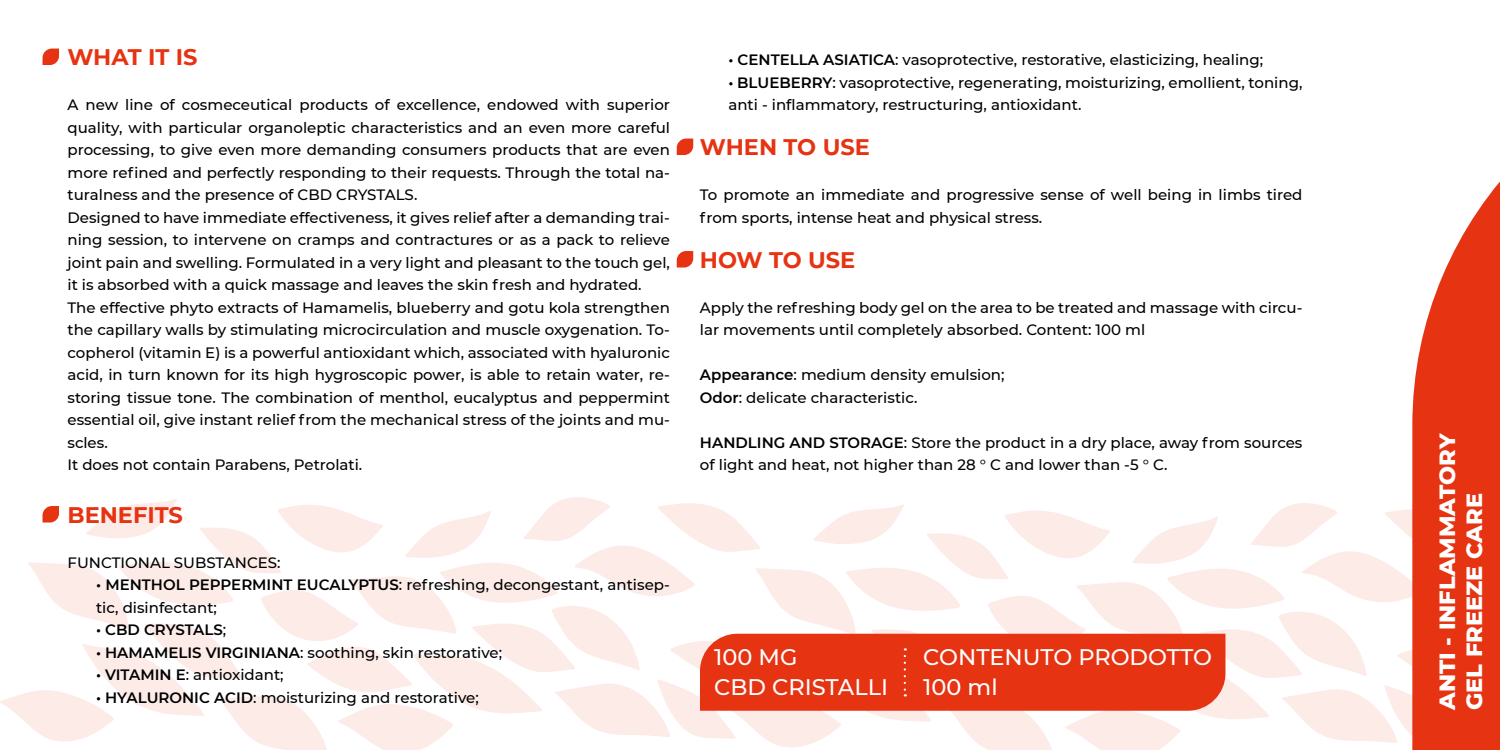
<style>
.page{position:relative;width:1500px;height:750px;background:#fff}
.page>*{position:absolute;margin:0;border:0;box-sizing:border-box;transform-origin:0 0}
.t1{font:500 22.5px/30px "Montserrat";color:#fff}
.t2{font:700 22.5px "Montserrat";color:#e63312}
.t3{font:800 22.5px/27px "Montserrat";color:#fff}
.t4{font:500 15px/22.5px "Montserrat";color:#000}
.t5{font:600 15px "Montserrat";letter-spacing:-.005em;color:#000}
.s1{font-weight:600}
.s2{font-weight:500}
</style>
<div class="page">
<svg style="left:0;top:497px;width:727px;height:253px"></svg>
<svg style="left:727px;top:503px;width:685px;height:247px"></svg>
<svg style="left:1412px;top:181px;width:88px;height:569px;fill:#e63312"></svg>
<div style="left:700px;top:634px;width:525px;height:77px;background:#e63312"></div>
<svg style="left:43px;top:49px;width:16px;height:16px"></svg>
<svg style="left:43px;top:506px;width:16px;height:17px"></svg>
<svg style="left:677px;top:139px;width:16px;height:16px"></svg>
<svg style="left:677px;top:251px;width:16px;height:17px"></svg>
<h1 class="t2" style="left:68px;top:41px;width:132px">WHAT IT IS</h1>
<p class="t4" style="left:68px;top:93px;width:604px">A new line of cosmeceutical products of excellence, endowed with superior quality, with particular organoleptic characteristics and an even more careful processing, to give even more demanding consumers products that are even more refined and perfectly responding to their requests. Through the total na&shy;turalness and the presence of CBD CRYSTALS.<br>Designed to have immediate effectiveness, it gives relief after a demanding trai&shy;ning session, to intervene on cramps and contractures or as a pack to relieve joint pain and swelling. Formulated in a very light and pleasant to the touch gel, it is absorbed with a quick massage and leaves the skin fresh and hydrated.<br>The effective phyto extracts of Hamamelis, blueberry and gotu kola strengthen the capillary walls by stimulating microcirculation and muscle oxygenation. To&shy;copherol (vitamin E) is a powerful antioxidant which, associated with hyaluronic acid, in turn known for its high hygroscopic power, is able to retain water, re&shy;storing tissue tone. The combination of menthol, eucalyptus and peppermint essential oil, give instant relief from the mechanical stress of the joints and mu&shy;scles.<br>It does not contain Parabens, Petrolati.</p>
<h1 class="t2" style="left:68px;top:498px;width:117px">BENEFITS</h1>
<p class="t4" style="left:68px;top:550px;width:215px">FUNCTIONAL SUBSTANCES:</p>
<p class="t4" style="left:96px;top:573px;width:575px"><span class="s1">• MENTHOL PEPPERMINT EUCALYPTUS</span>: refreshing, decongestant, antisep&shy;tic, disinfectant;</p>
<p class="t5" style="left:96px;top:619px;width:132px">• CBD CRYSTALS<span class="s2">;</span></p>
<p class="t4" style="left:96px;top:640px;width:408px"><span class="s1">• HAMAMELIS VIRGINIANA</span>: soothing, skin restorative;</p>
<p class="t4" style="left:96px;top:663px;width:189px"><span class="s1">• VITAMIN E</span>: antioxidant;</p>
<p class="t4" style="left:96px;top:685px;width:384px"><span class="s1">• HYALURONIC ACID</span>: moisturizing and restorative;</p>
<p class="t4" style="left:728px;top:48px;width:536px"><span class="s1">• CENTELLA ASIATICA</span>: vasoprotective, restorative, elasticizing, healing;</p>
<p class="t4" style="left:728px;top:70px;width:575px"><span class="s1">• BLUEBERRY</span>: vasoprotective, regenerating, moisturizing, emollient, toning, anti - inflammatory, restructuring, antioxidant.</p>
<h1 class="t2" style="left:700px;top:131px;width:171px">WHEN TO USE</h1>
<p class="t4" style="left:700px;top:183px;width:604px">To promote an immediate and progressive sense of well being in limbs tired from sports, intense heat and physical stress.</p>
<h1 class="t2" style="left:700px;top:243px;width:157px">HOW TO USE</h1>
<p class="t4" style="left:700px;top:295px;width:604px">Apply the refreshing body gel on the area to be treated and massage with circu&shy;lar movements until completely absorbed. Content: 100 ml</p>
<p class="t4" style="left:700px;top:363px;width:306px"><span class="s1">Appearance</span>: medium density emulsion;<br><span class="s1">Odor</span>: delicate characteristic.</p>
<p class="t4" style="left:700px;top:430px;width:604px"><span class="s1">HANDLING AND STORAGE</span>: Store the product in a dry place, away from sources of light and heat, not higher than 28 ° C and lower than -5 ° C.</p>
<h1 class="t1" style="left:714px;top:641px;width:175px">100 MG<br>CBD CRISTALLI</h1>
<h1 class="t1" style="left:923px;top:641px;width:290px">CONTENUTO PRODOTTO<br>100 ml</h1>
<h1 class="t3" style="left:1432px;top:710px;width:279px;rotate:-90deg">ANTI - INFLAMMATORY<br>GEL FREEZE CARE</h1>
</div>
